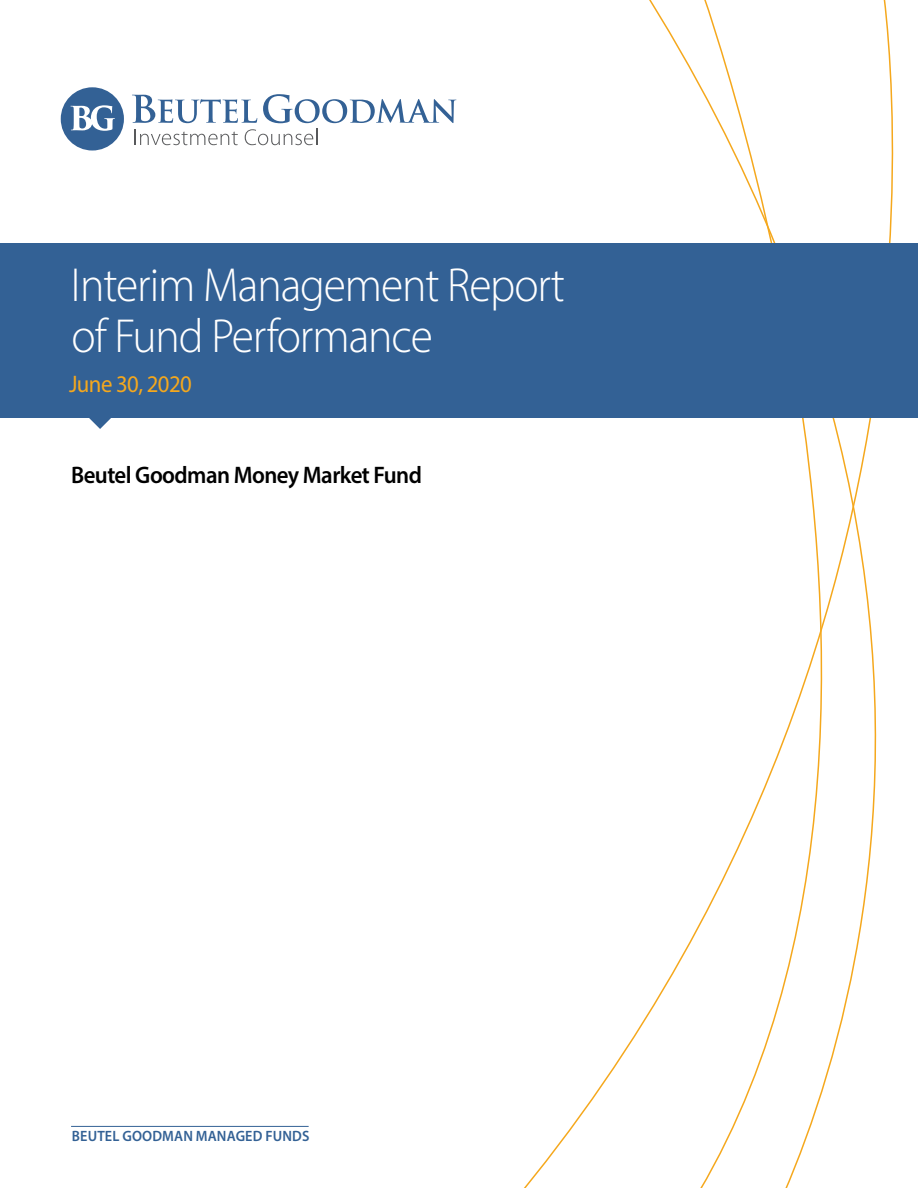
<style>
.page{position:relative;width:918px;height:1188px;background:#fff}
.page>*{position:absolute;margin:0;border:0;box-sizing:border-box;transform-origin:0 0}
.Body_Copy{font:300 48px/51px "Myriad Pro";letter-spacing:-.025em;color:#fff;scale:.95 1}
.Body_Copy-2{font:600 24px "Myriad Pro";letter-spacing:-.025em;color:#000;scale:.95 1}
.Body_Copy-3{font:24px "Myriad Pro";letter-spacing:-.025em;color:#f5a81d;scale:.95 1}
.Body_Copy-4{font:600 15px "Myriad Pro";letter-spacing:.01em;color:#336195;scale:.95 1}
</style>
<div class="page">
<svg style="left:635px;top:0;width:259px;height:1188px"></svg>
<div style="left:0;top:243px;width:918px;height:175px;background:#336195"></div>
<svg style="left:89px;top:418px;width:22px;height:11px"></svg>
<hr style="left:71px;top:1126px;width:238px;height:1px;background:#336195">
<div style="left:61px;top:87px;width:63px;height:64px;background:#336195;border-radius:50%"></div>
<svg style="left:70px;top:105px;width:45px;height:26px"></svg>
<svg style="left:132px;top:95px;width:125px;height:28px"></svg>
<svg style="left:263px;top:94px;width:193px;height:29px"></svg>
<svg style="left:135px;top:130px;width:103px;height:15px"></svg>
<svg style="left:245px;top:129px;width:72px;height:16px"></svg>
<p class="Body_Copy" style="left:71px;top:259px;width:522px">Interim Management Report of Fund Performance</p>
<p class="Body_Copy-3" style="left:69px;top:369px;width:131px">June 30, 2020</p>
<p class="Body_Copy-2" style="left:71px;top:460px;width:371px">Beutel Goodman Money Market Fund</p>
<p class="Body_Copy-4" style="left:72px;top:1126px;width:252px">BEUTEL GOODMAN MANAGED FUNDS</p>
</div>
